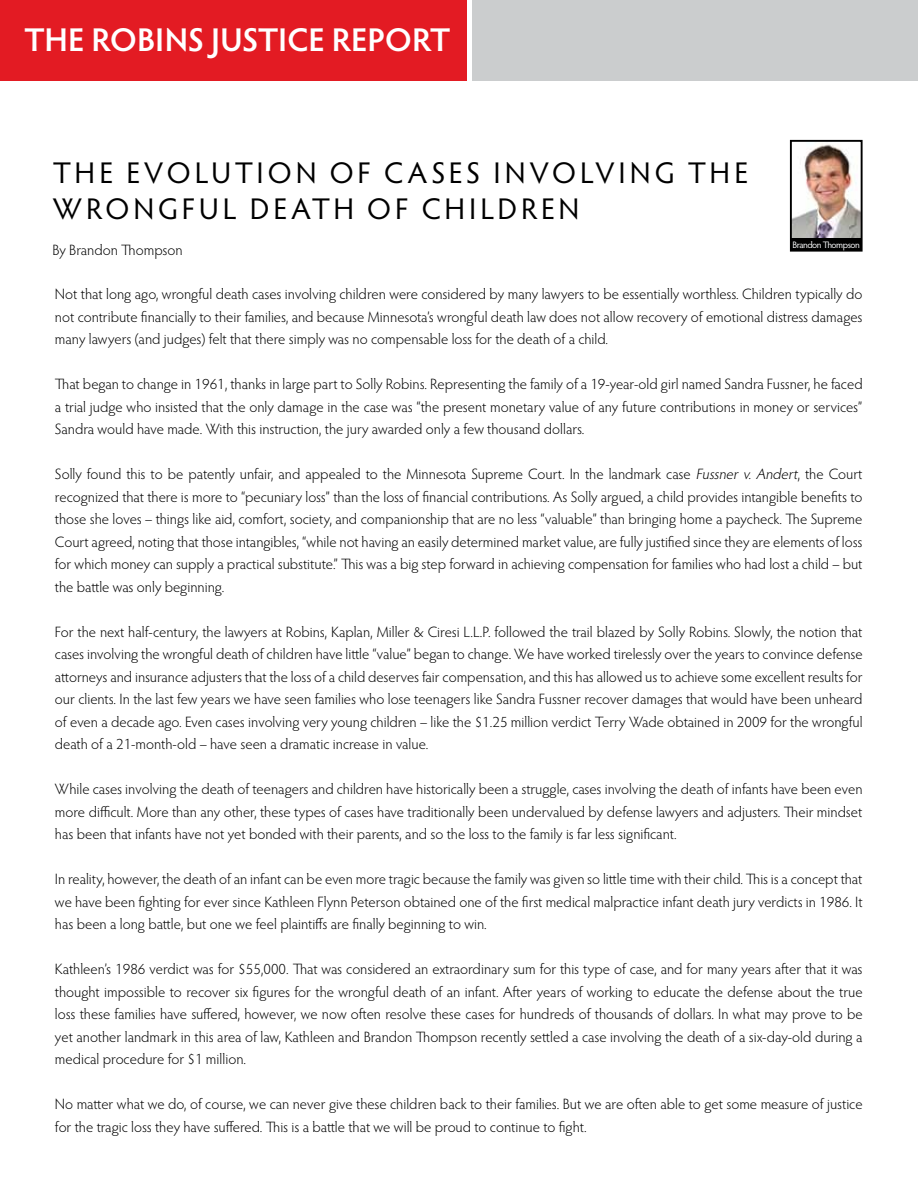
<style>
.page{position:relative;width:918px;height:1188px;background:#fff}
.page>*{position:absolute;margin:0;border:0;box-sizing:border-box;transform-origin:0 0}
.t1{font:600 33px "Hypatia Sans Pro";letter-spacing:-.005em;color:#fff}
.t2{font:30px "Hypatia Sans Pro";letter-spacing:.135em;color:#000}
.t3{font:300 15px/22.5px "Hypatia Sans Pro";color:#000;text-align:justify}
.t4{font:9.45px "Hypatia Sans Pro";letter-spacing:-.05em;color:#f7f8f9}
.s1{font-style:italic}
</style>
<div class="page">
<img style="left:793px;top:144px;width:67px;height:95px">
<div style="left:473px;top:0;width:445px;height:81px;background:#cbcdce"></div>
<div style="left:0;top:0;width:467px;height:81px;background:#e31b23"></div>
<div style="left:790px;top:140px;width:73px;height:112px;border:2px solid #000"></div>
<div style="left:791px;top:239px;width:71px;height:12px;background:#000"></div>
<h1 class="t1" style="left:24px;top:17px;width:428px">THE ROBINS JUSTICE REPORT</h1>
<h2 class="t2" style="left:53px;top:153px;width:114px">THE EVOLU</h2>
<h2 class="t2" style="left:235px;top:153px;width:192px">TIO N OF CASES</h2>
<h2 class="t2" style="left:493px;top:153px;width:57px">INVOLVI</h2>
<h2 class="t2" style="left:630px;top:153px;width:116px">NG THE</h2>
<h2 class="t2" style="left:53px;top:189px;width:126px">WRONGFUL</h2>
<h2 class="t2" style="left:250px;top:189px;width:21px">DEA</h2>
<h2 class="t2" style="left:312px;top:189px;width:269px">TH OF CHILDREN</h2>
<p class="t3" style="left:53px;top:238px;width:132px">By Brandon Thompson</p>
<p class="t3" style="left:55px;top:283px;width:809px">Not that long ago, wrongful death cases involving children were considered by many lawyers to be essentially worthless. Children typically do not contribute financially to their families, and because Minnesota’s wrongful death law does not allow recovery of emotional distress damages many lawyers (and judges) felt that there simply was no compensable loss for the death of a child.</p>
<p class="t3" style="left:55px;top:373px;width:809px">That began to change in 1961, thanks in large part to Solly Robins. Representing the family of a 19-year-old girl named Sandra Fussner, he faced a trial judge who insisted that the only damage in the case was “the present monetary value of any future contributions in money or services” Sandra would have made. With this instruction, the jury awarded only a few thousand dollars.</p>
<p class="t3" style="left:55px;top:463px;width:809px">Solly found this to be patently unfair, and appealed to the Minnesota Supreme Court. In the landmark case <span class="s1">Fussner v. Andert</span>, the Court recognized that there is more to “pecuniary loss” than the loss of financial contributions. As Solly argued, a child provides intangible benefits to those she loves – things like aid, comfort, society, and companionship that are no less “valuable” than bringing home a paycheck. The Supreme Court agreed, noting that those intangibles, “while not having an easily determined market value, are fully justified since they are elements of loss for which money can supply a practical substitute.” This was a big step forward in achieving compensation for families who had lost a child – but the battle was only beginning.</p>
<p class="t3" style="left:55px;top:620px;width:809px">For the next half-century, the lawyers at Robins, Kaplan, Miller &amp; Ciresi L.L.P. followed the trail blazed by Solly Robins. Slowly, the notion that cases involving the wrongful death of children have little “value” began to change. We have worked tirelessly over the years to convince defense attorneys and insurance adjusters that the loss of a child deserves fair compensation, and this has allowed us to achieve some excellent results for our clients. In the last few years we have seen families who lose teenagers like Sandra Fussner recover damages that would have been unheard of even a decade ago. Even cases involving very young children – like the $1.25 million verdict Terry Wade obtained in 2009 for the wrongful death of a 21-month-old – have seen a dramatic increase in value.</p>
<p class="t3" style="left:55px;top:778px;width:809px">While cases involving the death of teenagers and children have historically been a struggle, cases involving the death of infants have been even more difficult. More than any other, these types of cases have traditionally been undervalued by defense lawyers and adjusters. Their mindset has been that infants have not yet bonded with their parents, and so the loss to the family is far less significant.</p>
<p class="t3" style="left:55px;top:868px;width:809px">In reality, however, the death of an infant can be even more tragic because the family was given so little time with their child. This is a concept that we have been fighting for ever since Kathleen Flynn Peterson obtained one of the first medical malpractice infant death jury verdicts in 1986. It has been a long battle, but one we feel plaintiffs are finally beginning to win.</p>
<p class="t3" style="left:55px;top:958px;width:809px">Kathleen’s 1986 verdict was for $55,000. That was considered an extraordinary sum for this type of case, and for many years after that it was thought impossible to recover six figures for the wrongful death of an infant. After years of working to educate the defense about the true loss these families have suffered, however, we now often resolve these cases for hundreds of thousands of dollars. In what may prove to be yet another landmark in this area of law, Kathleen and Brandon Thompson recently settled a case involving the death of a six-day-old during a medical procedure for $1 million.</p>
<p class="t3" style="left:55px;top:1093px;width:809px">No matter what we do, of course, we can never give these children back to their families. But we are often able to get some measure of justice for the tragic loss they have suffered. This is a battle that we will be proud to continue to fight.</p>
<p class="t4" style="left:793px;top:239px;width:69px">BRANDON THOMPSON</p>
</div>
